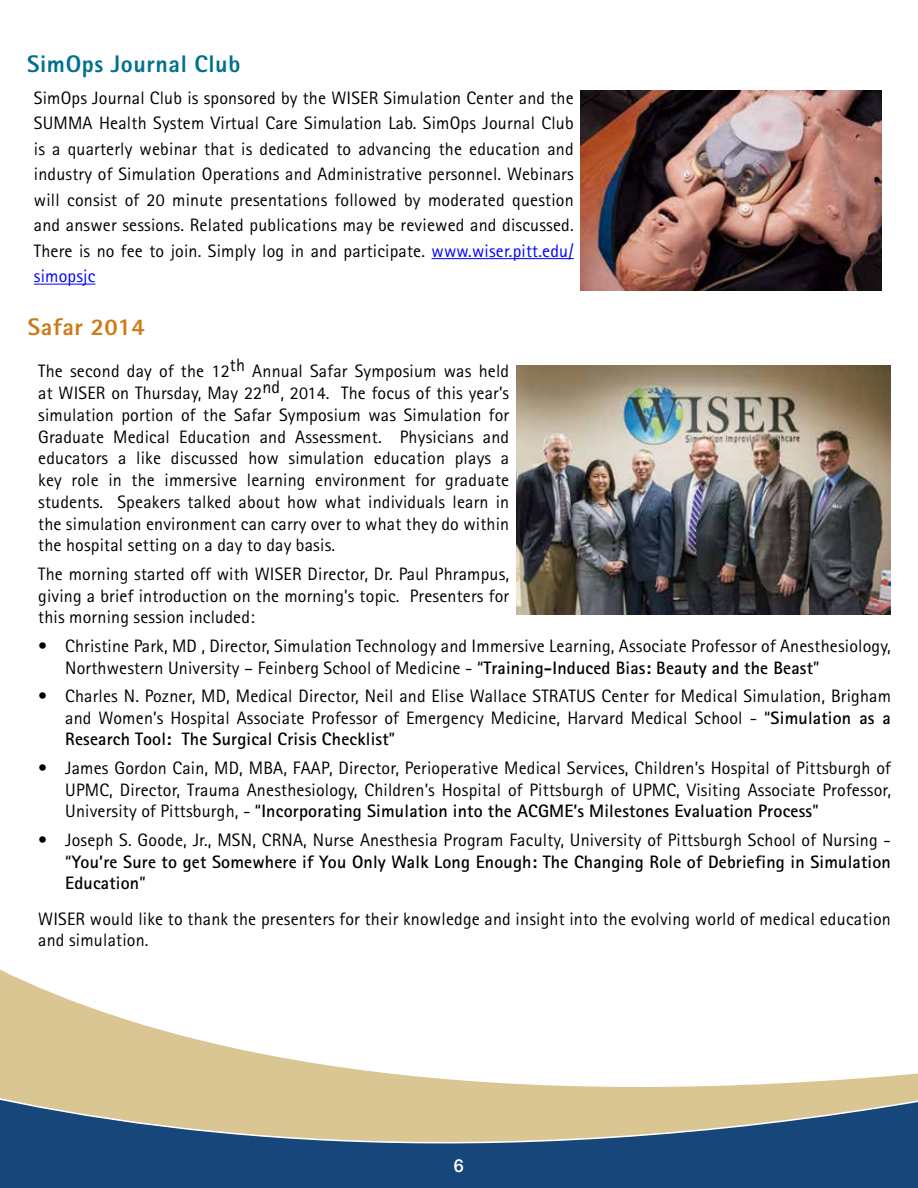
<style>
.page{position:relative;width:918px;height:1188px;background:#fff}
.page>*{position:absolute;margin:0;border:0;box-sizing:border-box;transform-origin:0 0}
.t1{font:800 24px "Rotis Sans Serif";letter-spacing:.025em;color:#00718d}
.t2{font:800 24px "Rotis Sans Serif";letter-spacing:.025em;color:#cc7b16}
.t3{font:18px/21.8px "Rotis Sans Serif";letter-spacing:.01em;color:#000;text-align:justify}
.t4{font:500 18px "Helvetica Neue";color:#fff}
.s1{color:#00f}
.s2{font-weight:700}
</style>
<div class="page">
<svg style="left:0;top:969px;width:918px;height:219px"></svg>
<hr style="left:432px;top:258px;width:142px;height:1px;background:#00f">
<hr style="left:34px;top:284px;width:61px;height:1px;background:#00f">
<img style="left:516px;top:365px;width:375px;height:250px">
<img style="left:580px;top:91px;width:301px;height:199px">
<h1 class="t1" style="left:27px;top:48px;width:215px">SimOps Journal Club</h1>
<p class="t3" style="left:34px;top:85px;width:541px;line-height:25.5px">SimOps Journal Club is sponsored by the WISER Simulation Center and the SUMMA Health System Virtual Care Simulation Lab. SimOps Journal Club is a quarterly webinar that is dedicated to advancing the education and industry of Simulation Operations and Administrative personnel. Webinars will consist of 20 minute presentations followed by moderated question and answer sessions. Related publications may be reviewed and discussed.<br>There is no fee to join. Simply log in and participate. <span class="s1">www.wiser.pitt.edu/ simopsjc</span></p>
<h1 class="t2" style="left:28px;top:312px;width:119px">Safar 2014</h1>
<p class="t3" style="left:38px;top:360px;width:473px">The second day of the 12th Annual Safar Symposium was held at WISER on Thursday, May 22nd, 2014. The focus of this year’s simulation portion of the Safar Symposium was Simulation for Graduate Medical Education and Assessment. Physicians and educators a like discussed how simulation education plays a key role in the immersive learning environment for graduate students. Speakers talked about how what individuals learn in the simulation environment can carry over to what they do within the hospital setting on a day to day basis.</p>
<p class="t3" style="left:38px;top:563px;width:473px">The morning started off with WISER Director, Dr. Paul Phrampus, giving a brief introduction on the morning’s topic. Presenters for this morning session included:</p>
<p class="t3" style="left:65px;top:635px;width:827px;text-indent:-27px">• Christine Park, MD , Director, Simulation Technology and Immersive Learning, Associate Professor of Anesthesiology,<br>Northwestern University – Feinberg School of Medicine - “<span class="s2">Training-Induced Bias: Beauty and the Beast</span>”</p>
<p class="t3" style="left:65px;top:685px;width:827px;text-indent:-27px">• Charles N. Pozner, MD, Medical Director, Neil and Elise Wallace STRATUS Center for Medical Simulation, Brigham and Women’s Hospital Associate Professor of Emergency Medicine, Harvard Medical School - “<span class="s2">Simulation as a Research Tool: The Surgical Crisis Checklist</span>”</p>
<p class="t3" style="left:65px;top:757px;width:827px;text-indent:-27px">• James Gordon Cain, MD, MBA, FAAP, Director, Perioperative Medical Services, Children’s Hospital of Pittsburgh of UPMC, Director, Trauma Anesthesiology, Children’s Hospital of Pittsburgh of UPMC, Visiting Associate Professor, University of Pittsburgh, - “<span class="s2">Incorporating Simulation into the ACGME’s Milestones Evaluation Process</span>”</p>
<p class="t3" style="left:65px;top:829px;width:827px;text-indent:-27px">• Joseph S. Goode, Jr., MSN, CRNA, Nurse Anesthesia Program Faculty, University of Pittsburgh School of Nursing - “<span class="s2">You’re Sure to get Somewhere if You Only Walk Long Enough: The Changing Role of Debriefing in Simulation Education</span>”</p>
<p class="t3" style="left:38px;top:908px;width:854px">WISER would like to thank the presenters for their knowledge and insight into the evolving world of medical education and simulation.</p>
<p class="t4" style="left:454px;top:1155px;width:12px">6</p>
</div>
